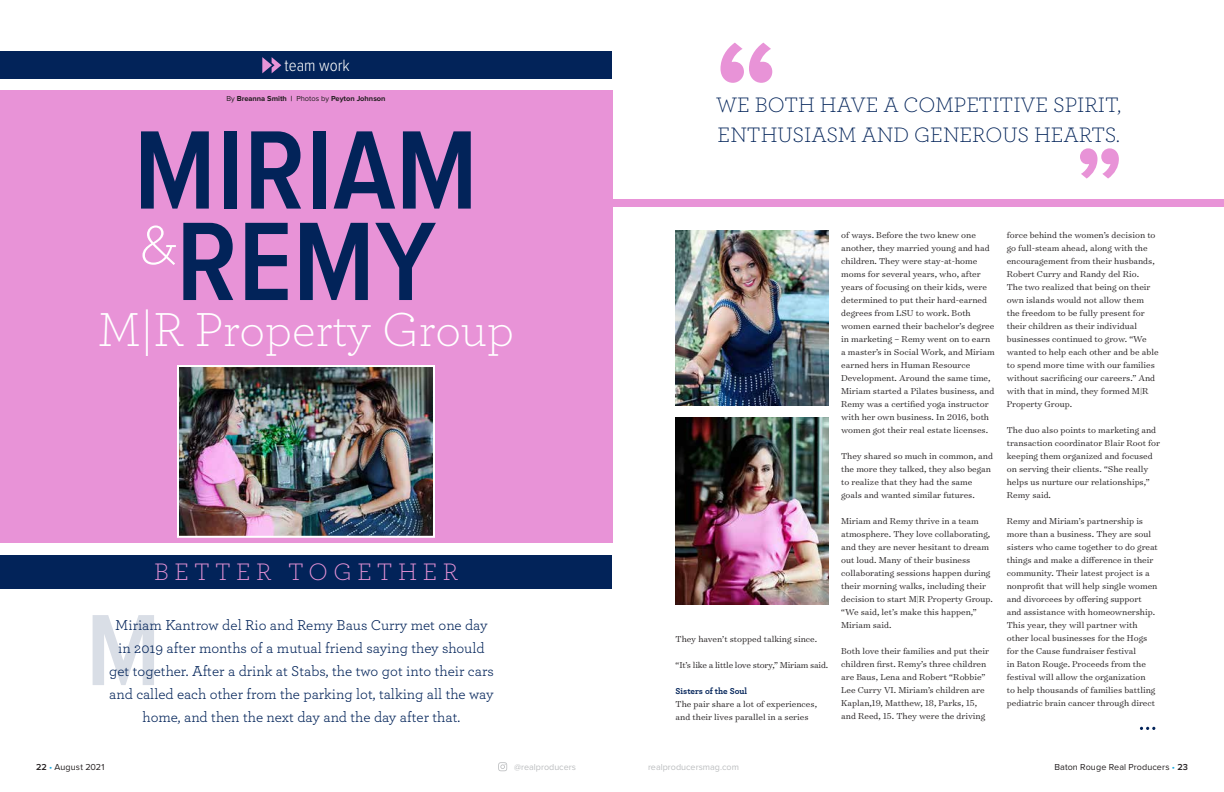
<style>
.page{position:relative;width:1224px;height:792px;background:#fff}
.page>*{position:absolute;margin:0;border:0;box-sizing:border-box;transform-origin:0 0}
.t1{font:600 115.7px/91.4px "Proxima Nova Cond";color:#022359;text-align:center}
.t2{font:600 105px "Proxima Nova Cond";color:#022359}
.t3{font:300 62.9px "Archer Pro";color:#fff}
.t4{font:300 50px "Archer Pro";color:#fff}
.t5{font:300 25px "Archer Pro";letter-spacing:.22em;color:#e893d7}
.t6{font:300 21.9px/30px "Archer Pro";color:#022359}
.t7{font:300 17px "Proxima Nova Cond";color:#fff}
.t8{font:15px/23px "Archer Pro";color:#022359;text-align:center}
.t9{font:300 9.8px/13px "Surveyor Text";color:#231f20}
.t10{font:300 9.8px "Surveyor Text";letter-spacing:-.02em;color:#231f20}
.t11{font:9px "Proxima Nova";letter-spacing:.01em;color:#231f20}
.t12{font:9px "Proxima Nova";color:#bcbec0}
.t13{font:700 9px "Archer Pro";letter-spacing:-.005em;color:#022359}
.t14{font:700 7.5px "Proxima Nova";color:#231f20}
.s1{font-weight:400}
.s2{font-weight:600}
.s3{color:#19a8e0}
</style>
<div class="page">
<svg style="left:498px;top:762px;width:9px;height:9px"></svg>
<div style="left:0;top:51px;width:612px;height:28px;background:#022359"></div>
<div style="left:0;top:91px;width:613px;height:452px;background:#e893d7"></div>
<svg style="left:262px;top:57px;width:19px;height:16px"></svg>
<div style="left:613px;top:200px;width:611px;height:7px;background:#e893d7"></div>
<div style="left:0;top:555px;width:612px;height:33px;background:#022359"></div>
<svg style="left:720px;top:43px;width:52px;height:40px"></svg>
<img style="left:180px;top:368px;width:252px;height:167px">
<div style="left:177px;top:365px;width:258px;height:173px;border:2px solid #fff"></div>
<img style="left:676px;top:230px;width:153px;height:175px">
<img style="left:676px;top:417px;width:153px;height:187px">
<svg style="left:1140px;top:727px;width:15px;height:3px"></svg>
<svg style="left:1080px;top:148px;width:39px;height:31px"></svg>
<h3 class="t7" style="left:285px;top:57px;width:67px">team work</h3>
<p class="t14" style="left:226px;top:95px;width:161px"><span class="s1">By</span> Breanna Smith | <span class="s1">Photos by</span> Peyton Johnson</p>
<h1 class="t1" style="left:134px;top:129px;width:346px">MIRIAM<br>REMY</h1>
<h3 class="t3" style="left:140px;top:202px;width:38px">&amp;</h3>
<h3 class="t4" style="left:98px;top:297px;width:418px">M|R Property Group</h3>
<h3 class="t5" style="left:154px;top:556px;width:305px">BETTER TOGETHER</h3>
<h2 class="t2" style="left:86px;top:602px;width:76px">M</h2>
<p class="t8" style="left:109px;top:613px;width:386px">Miriam Kantrow del Rio and Remy Baus Curry met one day in 2019 after months of a mutual friend saying they should get together. After a drink at Stabs, the two got into their cars and called each other from the parking lot, talking all the way home, and then the next day and the day after that.</p>
<h3 class="t6" style="left:716px;top:89px;width:407px">WE BOTH HAVE A COMPETITIVE SPIRIT,<br>ENTHUSIASM AND GENEROUS HEARTS.</h3>
<p class="t9" style="left:676px;top:632px;width:143px">They haven’t stopped talking since.</p>
<p class="t10" style="left:676px;top:659px;width:154px">“It’s like a little love story,” Miriam said.</p>
<p class="t13" style="left:676px;top:684px;width:73px">Sisters of the Soul</p>
<p class="t9" style="left:676px;top:697px;width:143px">The pair share a lot of experiences, and their lives parallel in a series</p>
<p class="t9" style="left:841px;top:228px;width:155px">of ways. Before the two knew one another, they married young and had children. They were stay-at-home moms for several years, who, after years of focusing on their kids, were determined to put their hard-earned degrees from LSU to work. Both women earned their bachelor’s degree in marketing – Remy went on to earn a master’s in Social Work, and Miriam earned hers in Human Resource Development. Around the same time, Miriam started a Pilates business, and Remy was a certified yoga instructor with her own business. In 2016, both women got their real estate licenses.</p>
<p class="t9" style="left:841px;top:449px;width:153px">They shared so much in common, and the more they talked, they also began to realize that they had the same goals and wanted similar futures.</p>
<p class="t9" style="left:841px;top:514px;width:153px">Miriam and Remy thrive in a team atmosphere. They love collaborating, and they are never hesitant to dream out loud. Many of their business collaborating sessions happen during their morning walks, including their decision to start M|R Property Group. “We said, let’s make this happen,” Miriam said.</p>
<p class="t9" style="left:841px;top:644px;width:149px">Both love their families and put their children first. Remy’s three children are Baus, Lena and Robert “Robbie” Lee Curry VI. Miriam’s children are Kaplan,19, Matthew, 18, Parks, 15, and Reed, 15. They were the driving</p>
<p class="t9" style="left:1007px;top:228px;width:153px">force behind the women’s decision to go full-steam ahead, along with the encouragement from their husbands, Robert Curry and Randy del Rio.<br>The two realized that being on their own islands would not allow them the freedom to be fully present for their children as their individual businesses continued to grow. “We wanted to help each other and be able to spend more time with our families without sacrificing our careers.” And with that in mind, they formed M|R Property Group.</p>
<p class="t9" style="left:1007px;top:423px;width:155px">The duo also points to marketing and transaction coordinator Blair Root for keeping them organized and focused on serving their clients. “She really helps us nurture our relationships,”<br>Remy said.</p>
<p class="t9" style="left:1007px;top:514px;width:153px">Remy and Miriam’s partnership is more than a business. They are soul sisters who came together to do great things and make a difference in their community. Their latest project is a nonprofit that will help single women and divorcees by offering support and assistance with homeownership.<br>This year, they will partner with other local businesses for the Hogs for the Cause fundraiser festival<br>in Baton Rouge. Proceeds from the festival will allow the organization<br>to help thousands of families battling pediatric brain cancer through direct</p>
<p class="t11" style="left:36px;top:762px;width:70px"><span class="s2">22</span> <span class="s3">•</span> August 2021</p>
<p class="t12" style="left:514px;top:762px;width:63px">@realproducers</p>
<p class="t12" style="left:648px;top:762px;width:92px">realproducersmag.com</p>
<p class="t11" style="left:1054px;top:762px;width:135px">Baton Rouge Real Producers <span class="s3">•</span> <span class="s2">23</span></p>
</div>
